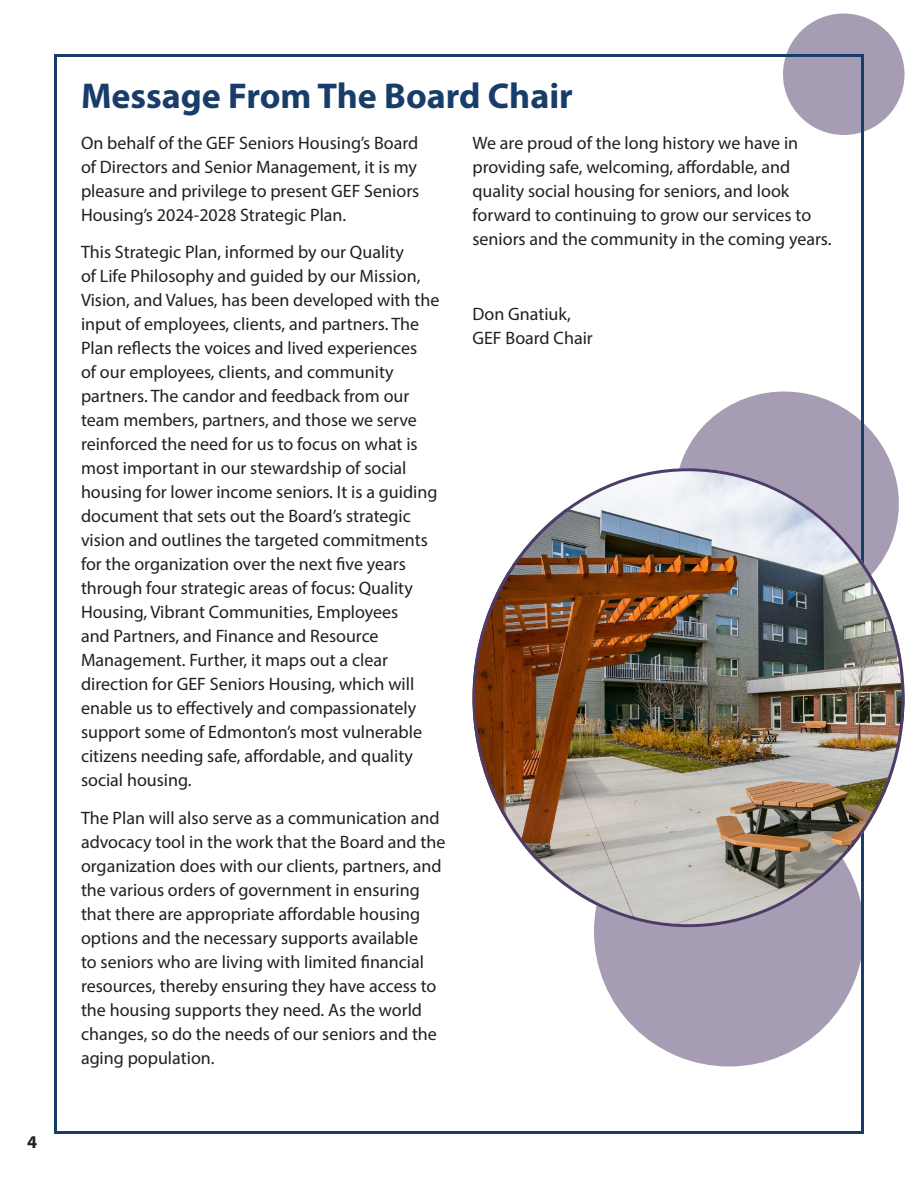
<style>
.page{position:relative;width:918px;height:1188px;background:#fff}
.page>*{position:absolute;margin:0;border:0;box-sizing:border-box;transform-origin:0 0}
.Title_4_blue{font:700 36px "Myriad Pro";color:#183d6a}
.Message_Text{font:18px/24px "Myriad Pro";color:#231f20}
.Page_L{font:700 18px "Myriad Pro";color:#231f20}
</style>
<div class="page">
<svg style="left:679px;top:391px;width:214px;height:77px;fill:#a69db4"></svg>
<div style="left:594px;top:796px;width:270px;height:270px;background:#a69db4;border-radius:50%"></div>
<div style="left:783px;top:14px;width:121px;height:121px;background:#a69db4;border-radius:50%"></div>
<img style="left:476px;top:468px;width:428px;height:459px">
<p class="Page_L" style="left:27px;top:1130px;width:11px">4</p>
<p class="Title_4_blue" style="left:81px;top:72px;width:493px">Message From The Board Chair</p>
<p class="Message_Text" style="left:81px;top:130px;width:340px">On behalf of the GEF Seniors Housing’s Board of Directors and Senior Management, it is my pleasure and privilege to present GEF Seniors Housing’s 2024-2028 Strategic Plan.</p>
<p class="Message_Text" style="left:81px;top:240px;width:360px">This Strategic Plan, informed by our Quality<br>of Life Philosophy and guided by our Mission, Vision, and Values, has been developed with the input of employees, clients, and partners. The Plan reflects the voices and lived experiences<br>of our employees, clients, and community partners. The candor and feedback from our team members, partners, and those we serve reinforced the need for us to focus on what is most important in our stewardship of social housing for lower income seniors. It is a guiding document that sets out the Board’s strategic vision and outlines the targeted commitments for the organization over the next five years through four strategic areas of focus: Quality Housing, Vibrant Communities, Employees<br>and Partners, and Finance and Resource Management. Further, it maps out a clear direction for GEF Seniors Housing, which will enable us to effectively and compassionately support some of Edmonton’s most vulnerable citizens needing safe, affordable, and quality social housing.</p>
<p class="Message_Text" style="left:81px;top:805px;width:366px">The Plan will also serve as a communication and advocacy tool in the work that the Board and the organization does with our clients, partners, and the various orders of government in ensuring that there are appropriate affordable housing options and the necessary supports available<br>to seniors who are living with limited financial resources, thereby ensuring they have access to the housing supports they need. As the world changes, so do the needs of our seniors and the aging population.</p>
<p class="Message_Text" style="left:472px;top:130px;width:361px">We are proud of the long history we have in providing safe, welcoming, affordable, and quality social housing for seniors, and look forward to continuing to grow our services to seniors and the community in the coming years.</p>
<p class="Message_Text" style="left:472px;top:301px;width:122px">Don Gnatiuk,<br>GEF Board Chair</p>
</div>
